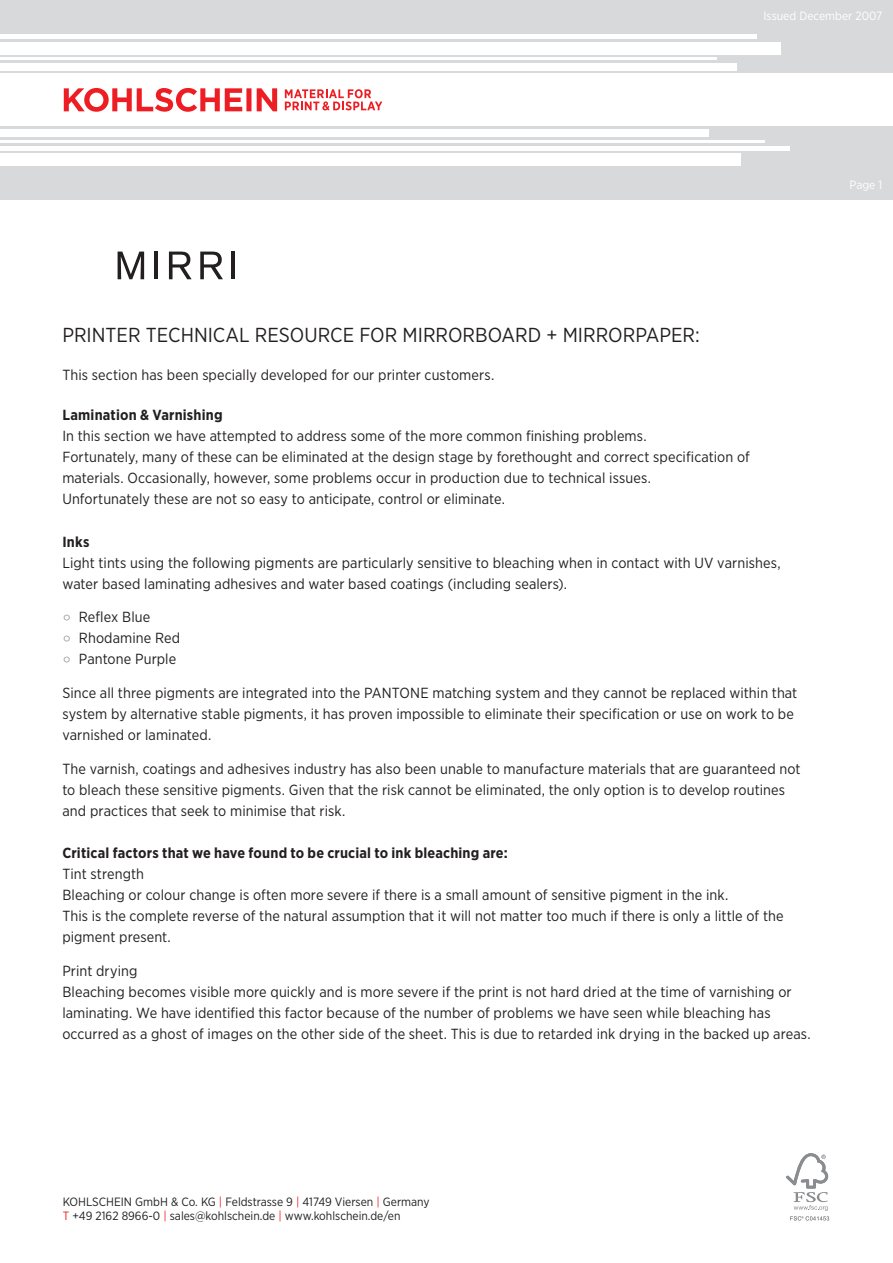
<style>
.page{position:relative;width:893px;height:1263px;background:#fff}
.page>*{position:absolute;margin:0;border:0;box-sizing:border-box;transform-origin:0 0}
.t1{font:20.25px "Gotham Narrow";color:#231f20}
.t2{font:14.7px/21px "Gotham Narrow";letter-spacing:.005em;color:#231f20}
.t3{font:700 14.7px "Gotham Narrow";letter-spacing:.01em;color:#231f20}
.t4{font:12px/14.4px "Gotham Narrow";color:#231f20}
.t5{font:12px "Gotham Narrow";color:#fff}
.s1{font-family:"Gotham";font-weight:300;color:#8a8c8f}
.s2{color:#ee1d23}
</style>
<div class="page">
<svg style="left:786px;top:1153px;width:43px;height:67px"></svg>
<svg style="left:118px;top:252px;width:26px;height:27px"></svg>
<hr style="left:154px;top:252px;width:4px;height:27px;background:#231f20">
<svg style="left:169px;top:252px;width:23px;height:27px"></svg>
<svg style="left:200px;top:252px;width:23px;height:27px"></svg>
<hr style="left:231px;top:252px;width:4px;height:27px;background:#231f20">
<div style="left:0;top:0;width:893px;height:200px;background:#d8d9db"></div>
<div style="left:0;top:73px;width:893px;height:53px;background:#fff"></div>
<div style="left:0;top:129px;width:708px;height:8px;background:#fff"></div>
<div style="left:0;top:63px;width:736px;height:8px;background:#fff"></div>
<hr style="left:0;top:140px;width:764px;height:3px;background:#fff">
<hr style="left:0;top:57px;width:716px;height:3px;background:#fff">
<div style="left:0;top:153px;width:741px;height:13px;background:#fff"></div>
<div style="left:0;top:42px;width:781px;height:12px;background:#fff"></div>
<hr style="left:0;top:146px;width:790px;height:4px;background:#fff">
<div style="left:0;top:34px;width:756px;height:5px;background:#fff"></div>
<svg style="left:64px;top:88px;width:213px;height:24px"></svg>
<svg style="left:285px;top:89px;width:97px;height:21px"></svg>
<p class="t5" style="left:763px;top:11px;width:120px">Issued December 2007</p>
<p class="t5" style="left:850px;top:180px;width:34px">Page 1</p>
<h1 class="t1" style="left:62px;top:326px;width:639px">PRINTER TECHNICAL RESOURCE FOR MIRRORBOARD + MIRRORPAPER:</h1>
<p class="t2" style="left:62px;top:365px;width:433px">This section has been specially developed for our printer customers.</p>
<p class="t3" style="left:62px;top:409px;width:162px">Lamination &amp; Varnishing</p>
<p class="t2" style="left:62px;top:426px;width:689px">In this section we have attempted to address some of the more common finishing problems.<br>Fortunately, many of these can be eliminated at the design stage by forethought and correct specification of materials. Occasionally, however, some problems occur in production due to technical issues.<br>Unfortunately these are not so easy to anticipate, control or eliminate.</p>
<p class="t3" style="left:62px;top:535px;width:29px">Inks</p>
<p class="t2" style="left:62px;top:553px;width:720px">Light tints using the following pigments are particularly sensitive to bleaching when in contact with UV varnishes, water based laminating adhesives and water based coatings (including sealers).</p>
<p class="t2" style="left:62px;top:607px;width:119px"><span class="s1">°</span> Reflex Blue<br><span class="s1">°</span> Rhodamine Red <span class="s1">°</span> Pantone Purple</p>
<p class="t2" style="left:62px;top:683px;width:736px">Since all three pigments are integrated into the PANTONE matching system and they cannot be replaced within that system by alternative stable pigments, it has proven impossible to eliminate their specification or use on work to be varnished or laminated.</p>
<p class="t2" style="left:62px;top:759px;width:740px">The varnish, coatings and adhesives industry has also been unable to manufacture materials that are guaranteed not to bleach these sensitive pigments. Given that the risk cannot be eliminated, the only option is to develop routines and practices that seek to minimise that risk.</p>
<p class="t3" style="left:62px;top:846px;width:447px">Critical factors that we have found to be crucial to ink bleaching are:</p>
<p class="t2" style="left:62px;top:864px;width:723px">Tint strength<br>Bleaching or colour change is often more severe if there is a small amount of sensitive pigment in the ink.<br>This is the complete reverse of the natural assumption that it will not matter too much if there is only a little of the pigment present.</p>
<p class="t2" style="left:62px;top:961px;width:750px">Print drying<br>Bleaching becomes visible more quickly and is more severe if the print is not hard dried at the time of varnishing or laminating. We have identified this factor because of the number of problems we have seen while bleaching has occurred as a ghost of images on the other side of the sheet. This is due to retarded ink drying in the backed up areas.</p>
<p class="t4" style="left:63px;top:1195px;width:368px">KOHLSCHEIN GmbH &amp; Co. KG <span class="s2">|</span> Feldstrasse 9 <span class="s2">|</span> 41749 Viersen <span class="s2">|</span> Germany<br><span class="s2">T</span> +49 2162 8966-0 <span class="s2">|</span> sales@kohlschein.de <span class="s2">|</span> www.kohlschein.de/en</p>
</div>
